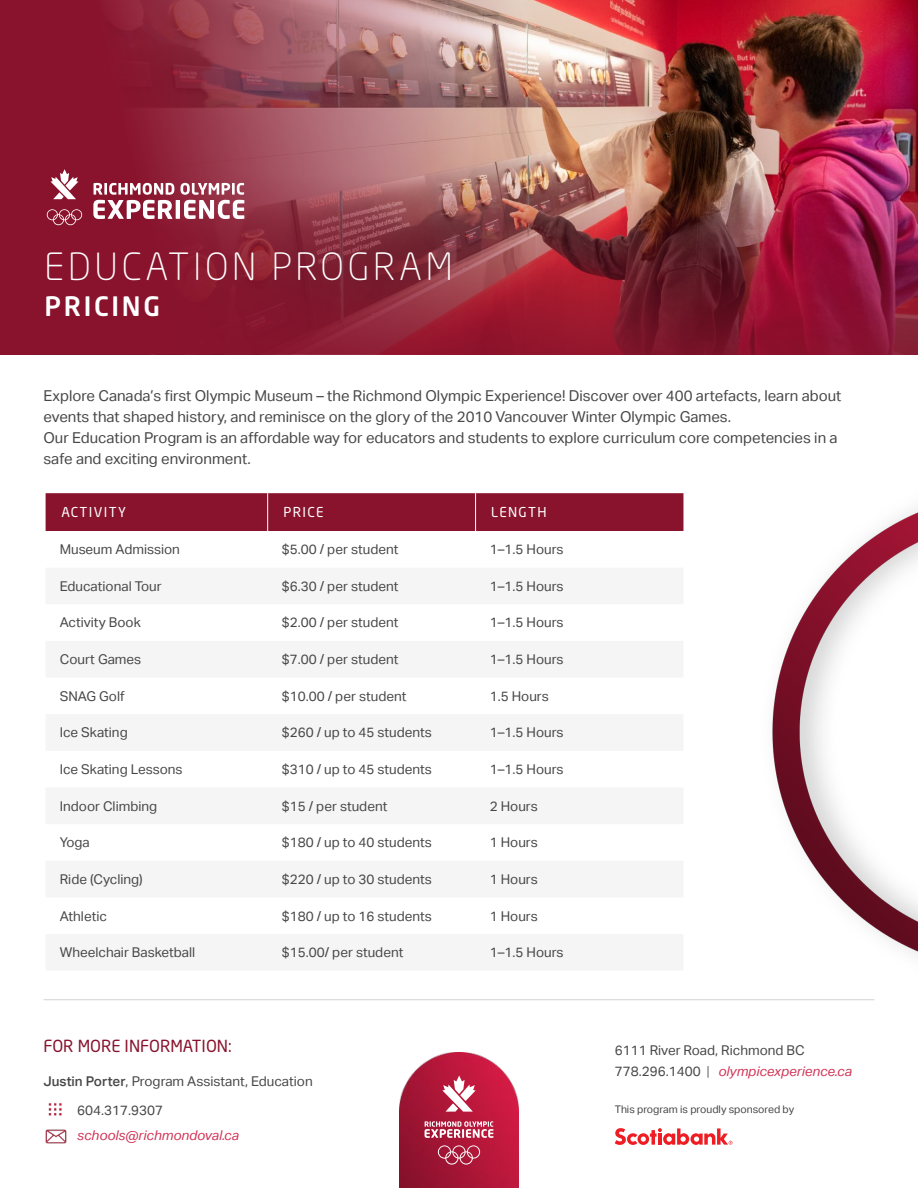
<style>
.page{position:relative;width:918px;height:1188px;background:#fff}
.page>*{position:absolute;margin:0;border:0;box-sizing:border-box;transform-origin:0 0}
.Heading_1{font:300 37.05px "Neo Sans W1 G";letter-spacing:.1em;color:#fff}
.t1{font:500 26.55px "Neo Sans W1 G";letter-spacing:.1em;color:#fff}
.t2{font:16.5px "Neo Sans W1 G";color:#89132d}
.Body{font:15px/21px "Aktiv Grotesk";color:#474747}
.t3{font:13.5px/28.5px "Aktiv Grotesk";color:#474747}
.t4{font:italic 13.5px "Aktiv Grotesk";color:#d13356}
.sub_headline{font:13.5px "Neo Sans W1 G";letter-spacing:.1em;color:#fff}
.t5{font:10.5px "Aktiv Grotesk";color:#474747}
.s1{font-weight:300}
.s2{font-style:italic;color:#d13356}
.s3{font-weight:500}
</style>
<div class="page">
<img style="left:399px;top:1053px;width:120px;height:135px">
<svg style="left:438px;top:1145px;width:42px;height:20px"></svg>
<svg style="left:442px;top:1075px;width:34px;height:37px"></svg>
<svg style="left:425px;top:1121px;width:68px;height:17px"></svg>
<img style="left:45px;top:1129px;width:22px;height:15px">
<img style="left:48px;top:1103px;width:14px;height:13px">
<hr style="left:44px;top:999px;width:830px;height:1px;background:#d1d2d4">
<svg style="left:615px;top:1128px;width:118px;height:17px"></svg>
<img style="left:31px;top:0;width:887px;height:355px">
<img style="left:0;top:0;width:626px;height:354px">
<svg style="left:47px;top:209px;width:35px;height:16px"></svg>
<svg style="left:51px;top:169px;width:27px;height:30px"></svg>
<svg style="left:93px;top:183px;width:81px;height:36px"></svg>
<hr style="left:176px;top:200px;width:4px;height:19px;background:#fff">
<svg style="left:181px;top:183px;width:63px;height:36px"></svg>
<div style="left:46px;top:493px;width:637px;height:38px;background:#89132d"></div>
<hr style="left:267px;top:493px;width:1px;height:38px;background:#fff">
<hr style="left:475px;top:493px;width:1px;height:38px;background:#fff">
<img style="left:772px;top:508px;width:146px;height:448px">
<p class="Heading_1" style="left:45px;top:244px;width:410px">EDUCATION PROGRAM</p>
<p class="t1" style="left:45px;top:289px;width:117px">PRICING</p>
<p class="Body" style="left:44px;top:386px;width:799px">Explore Canada’s first Olympic Museum – the Richmond Olympic Experience! Discover over 400 artefacts, learn about events that shaped history, and reminisce on the glory of the 2010 Vancouver Winter Olympic Games.</p>
<p class="Body" style="left:44px;top:428px;width:796px">Our Education Program is an affordable way for educators and students to explore curriculum core competencies in a safe and exciting environment.</p>
<p class="sub_headline" style="left:61px;top:504px;width:66px">ACTIVITY</p>
<p class="sub_headline" style="left:283px;top:504px;width:42px">PRICE</p>
<p class="sub_headline" style="left:491px;top:504px;width:57px">LENGTH</p>
<p class="t3" style="left:60px;top:535px;width:122px">Museum Admission</p>
<p class="t3" style="left:282px;top:535px;width:118px">$5.00 / per student</p>
<p class="t3" style="left:490px;top:535px;width:75px">1–1.5 Hours</p>
<p class="t3" style="left:60px;top:572px;width:103px">Educational Tour</p>
<p class="t3" style="left:282px;top:572px;width:118px">$6.30 / per student</p>
<p class="t3" style="left:490px;top:572px;width:75px">1–1.5 Hours</p>
<p class="t3" style="left:60px;top:609px;width:83px">Activity Book</p>
<p class="t3" style="left:282px;top:609px;width:118px">$2.00 / per student</p>
<p class="t3" style="left:490px;top:609px;width:75px">1–1.5 Hours</p>
<p class="t3" style="left:60px;top:645px;width:83px">Court Games</p>
<p class="t3" style="left:282px;top:645px;width:118px">$7.00 / per student</p>
<p class="t3" style="left:490px;top:645px;width:75px">1–1.5 Hours</p>
<p class="t3" style="left:60px;top:682px;width:66px">SNAG Golf</p>
<p class="t3" style="left:282px;top:682px;width:126px">$10.00 / per student</p>
<p class="t3" style="left:490px;top:682px;width:61px">1.5 Hours</p>
<p class="t3" style="left:60px;top:718px;width:69px">Ice Skating</p>
<p class="t3" style="left:282px;top:718px;width:152px">$260 / up to 45 students</p>
<p class="t3" style="left:490px;top:718px;width:75px">1–1.5 Hours</p>
<p class="t3" style="left:60px;top:755px;width:124px">Ice Skating Lessons</p>
<p class="t3" style="left:282px;top:755px;width:152px">$310 / up to 45 students</p>
<p class="t3" style="left:490px;top:755px;width:75px">1–1.5 Hours</p>
<p class="t3" style="left:60px;top:792px;width:99px">Indoor Climbing</p>
<p class="t3" style="left:282px;top:792px;width:107px">$15 / per student</p>
<p class="t3" style="left:490px;top:792px;width:50px">2 Hours</p>
<p class="t3" style="left:60px;top:828px;width:31px">Yoga</p>
<p class="t3" style="left:282px;top:828px;width:152px">$180 / up to 40 students</p>
<p class="t3" style="left:490px;top:828px;width:50px">1 Hours</p>
<p class="t3" style="left:60px;top:865px;width:85px">Ride (Cycling)</p>
<p class="t3" style="left:282px;top:865px;width:152px">$220 / up to 30 students</p>
<p class="t3" style="left:490px;top:865px;width:50px">1 Hours</p>
<p class="t3" style="left:60px;top:902px;width:49px">Athletic</p>
<p class="t3" style="left:282px;top:902px;width:152px">$180 / up to 16 students</p>
<p class="t3" style="left:490px;top:902px;width:50px">1 Hours</p>
<p class="t3" style="left:60px;top:938px;width:137px">Wheelchair Basketball</p>
<p class="t3" style="left:282px;top:938px;width:123px">$15.00/ per student</p>
<p class="t3" style="left:490px;top:938px;width:75px">1–1.5 Hours</p>
<p class="t2" style="left:44px;top:1036px;width:190px">FOR MORE INFORMATION:</p>
<p class="t3" style="left:615px;top:1040px;width:239px;line-height:21px">6111 River Road, Richmond BC<br>778.296.1400 <span class="s1">|</span> <span class="s2">olympicexperience.ca</span></p>
<p class="t5" style="left:615px;top:1104px;width:181px">This program is proudly sponsored by</p>
<p class="t3" style="left:77px;top:1067px;width:237px;text-indent:-34px"><span class="s3">Justin Porter</span>, Program Assistant, Education<br>604.317.9307</p>
<p class="t4" style="left:77px;top:1128px;width:163px">schools@richmondoval.ca</p>
</div>
